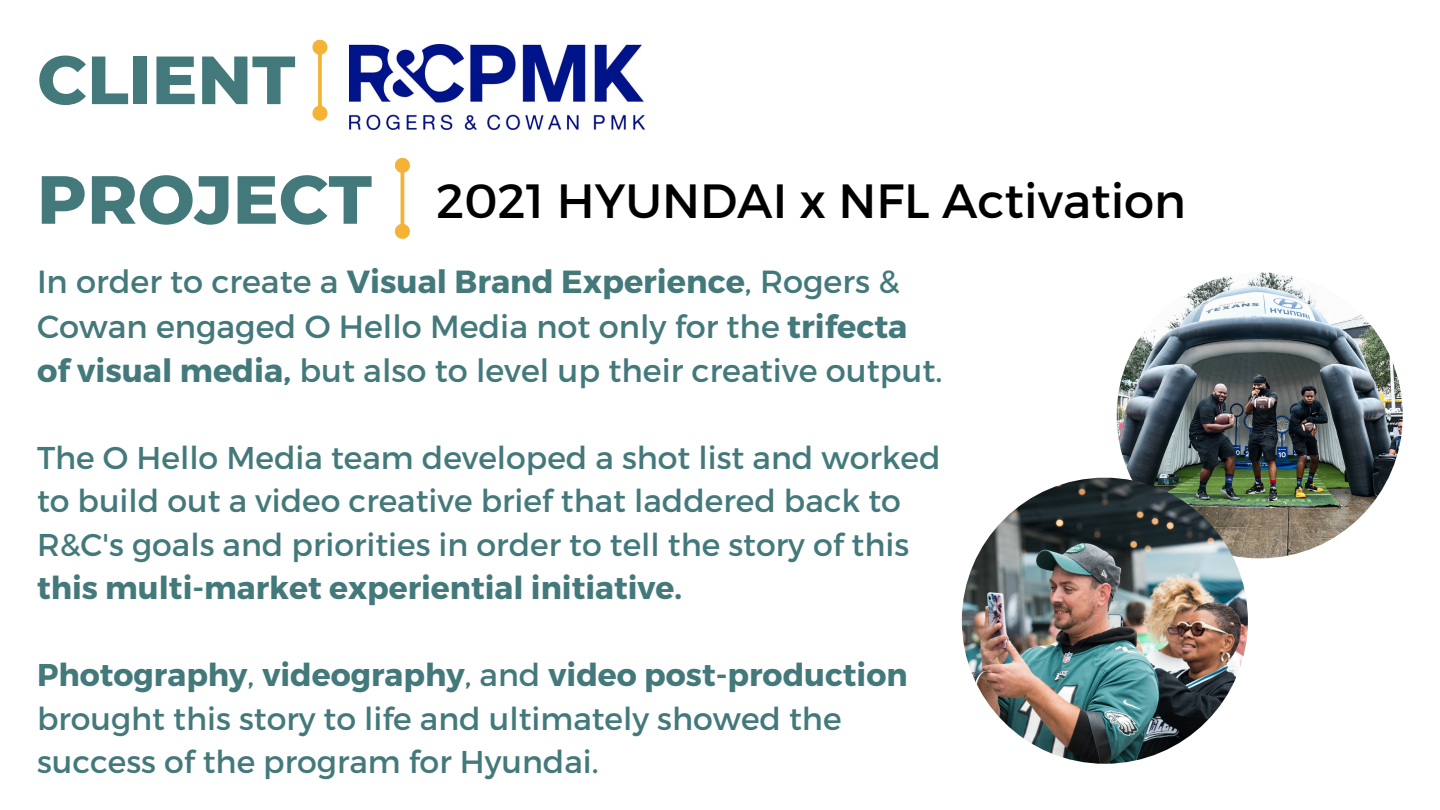
<style>
.page{position:relative;width:1440px;height:810px;background:#fff}
.page>*{position:absolute;margin:0;border:0;box-sizing:border-box;transform-origin:0 0}
.t1{font:800 68px "Montserrat";color:#44797b}
.t2{font:48px "Montserrat";color:#000}
.t3{font:32px/44.2px "Montserrat";color:#44797b}
.t4{font:31.5px/43.5px "Montserrat";color:#44797b}
.t5{font:700 31.5px "Montserrat";color:#44797b}
.s1{font-weight:800;font-size:68px;color:#44797b}
.s2{font-weight:700}
</style>
<div class="page">
<img style="left:349px;top:44px;width:296px;height:86px">
<svg style="left:318px;top:57px;width:4px;height:46px"></svg>
<svg style="left:312px;top:39px;width:16px;height:18px"></svg>
<svg style="left:312px;top:103px;width:16px;height:18px"></svg>
<hr style="left:401px;top:172px;width:3px;height:53px;background:#f5b335">
<svg style="left:394px;top:157px;width:16px;height:18px"></svg>
<svg style="left:394px;top:221px;width:16px;height:18px"></svg>
<img style="left:1117px;top:272px;width:286px;height:286px;border-radius:50%">
<img style="left:962px;top:478px;width:286px;height:286px;border-radius:50%">
<h1 class="t1" style="left:37px;top:38px;width:260px">CLIENT</h1>
<h2 class="t2" style="left:37px;top:170px;width:1151px"><span class="s1">PROJECT</span> 2021 HYUNDAI x NFL Activation</h2>
<p class="t3" style="left:37px;top:258px;width:907px">In order to create a <span class="s2">Visual Brand Experience</span>, Rogers &amp;<br>Cowan engaged O Hello Media not only for the <span class="s2">trifecta of visual media,</span> but also to level up their creative output.</p>
<p class="t4" style="left:37px;top:434px;width:905px">The O Hello Media team developed a shot list and worked to build out a video creative brief that laddered back to<br>R&amp;C's goals and priorities in order to tell the story of this</p>
<p class="t5" style="left:37px;top:568px;width:647px">this multi-market experiential initiative.</p>
<p class="t4" style="left:37px;top:652px;width:872px"><span class="s2">Photography</span>, <span class="s2">videography</span>, and <span class="s2">video post-production </span>brought this story to life and ultimately showed the success of the program for Hyundai.</p>
</div>
